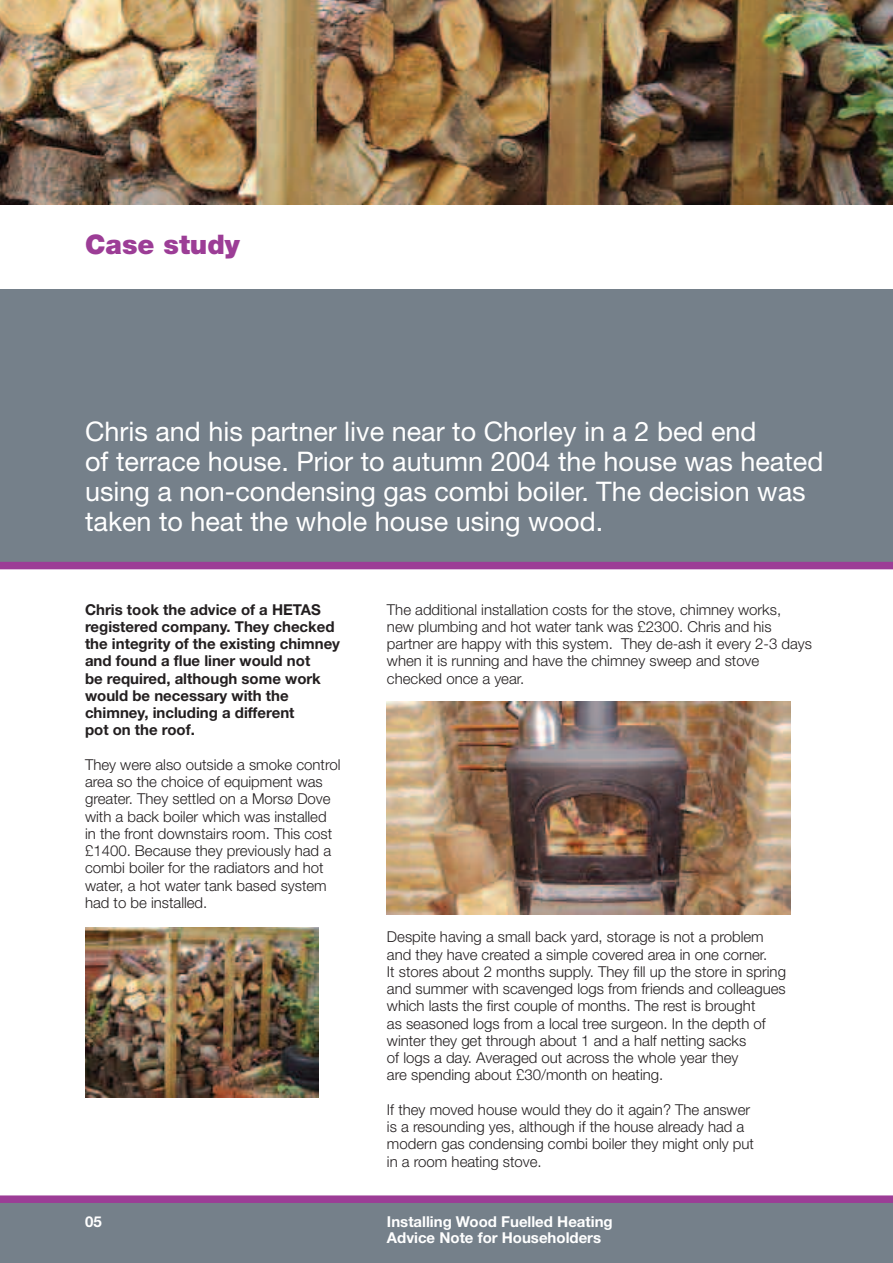
<style>
.page{position:relative;width:893px;height:1263px;background:#fff}
.page>*{position:absolute;margin:0;border:0;box-sizing:border-box;transform-origin:0 0}
.t1{font:27px/30px "Helvetica Neue";color:#fff}
.t2{font:900 27px "Helvetica Neue";color:#9c3d96}
.t3{font:300 15px/17.2px "Helvetica Neue";color:#231f20}
.t4{font:700 15px/17.2px "Helvetica Neue";color:#231f20}
.t5{font:700 15px/16.5px "Helvetica Neue";color:#fff}
</style>
<div class="page">
<div style="left:0;top:1199px;width:893px;height:64px;background:#75808a"></div>
<img style="left:0;top:0;width:893px;height:204px">
<div style="left:0;top:289px;width:893px;height:277px;background:#75808a"></div>
<div style="left:0;top:1195px;width:893px;height:8px;background:#9c3d96"></div>
<div style="left:0;top:562px;width:893px;height:7px;background:#9c3d96"></div>
<img style="left:85px;top:927px;width:234px;height:170px">
<img style="left:387px;top:702px;width:404px;height:212px">
<h1 class="t2" style="left:85px;top:235px;width:156px">Case study</h1>
<h1 class="t1" style="left:85px;top:419px;width:740px">Chris and his partner live near to Chorley in a 2 bed end<br>of terrace house. Prior to autumn 2004 the house was heated using a non-condensing gas combi boiler. The decision was taken to heat the whole house using wood.</h1>
<p class="t4" style="left:85px;top:602px;width:256px">Chris took the advice of a HETAS registered company. They checked the integrity of the existing chimney and found a flue liner would not<br>be required, although some work would be necessary with the chimney, including a different<br>pot on the roof.</p>
<p class="t3" style="left:85px;top:757px;width:257px">They were also outside a smoke control area so the choice of equipment was greater. They settled on a Morsø Dove with a back boiler which was installed in the front downstairs room. This cost £1400. Because they previously had a combi boiler for the radiators and hot water, a hot water tank based system had to be installed.</p>
<p class="t5" style="left:85px;top:1214px;width:18px">05</p>
<p class="t3" style="left:387px;top:602px;width:427px">The additional installation costs for the stove, chimney works,<br>new plumbing and hot water tank was £2300. Chris and his partner are happy with this system. They de-ash it every 2-3 days when it is running and have the chimney sweep and stove checked once a year.</p>
<p class="t3" style="left:387px;top:930px;width:401px">Despite having a small back yard, storage is not a problem and they have created a simple covered area in one corner.<br>It stores about 2 months supply. They fill up the store in spring and summer with scavenged logs from friends and colleagues which lasts the first couple of months. The rest is brought<br>as seasoned logs from a local tree surgeon. In the depth of winter they get through about 1 and a half netting sacks<br>of logs a day. Averaged out across the whole year they<br>are spending about £30/month on heating.</p>
<p class="t3" style="left:387px;top:1102px;width:369px">If they moved house would they do it again? The answer is a resounding yes, although if the house already had a modern gas condensing combi boiler they might only put in a room heating stove.</p>
<p class="t5" style="left:387px;top:1214px;width:227px">Installing Wood Fuelled Heating<br>Advice Note for Householders</p>
</div>
